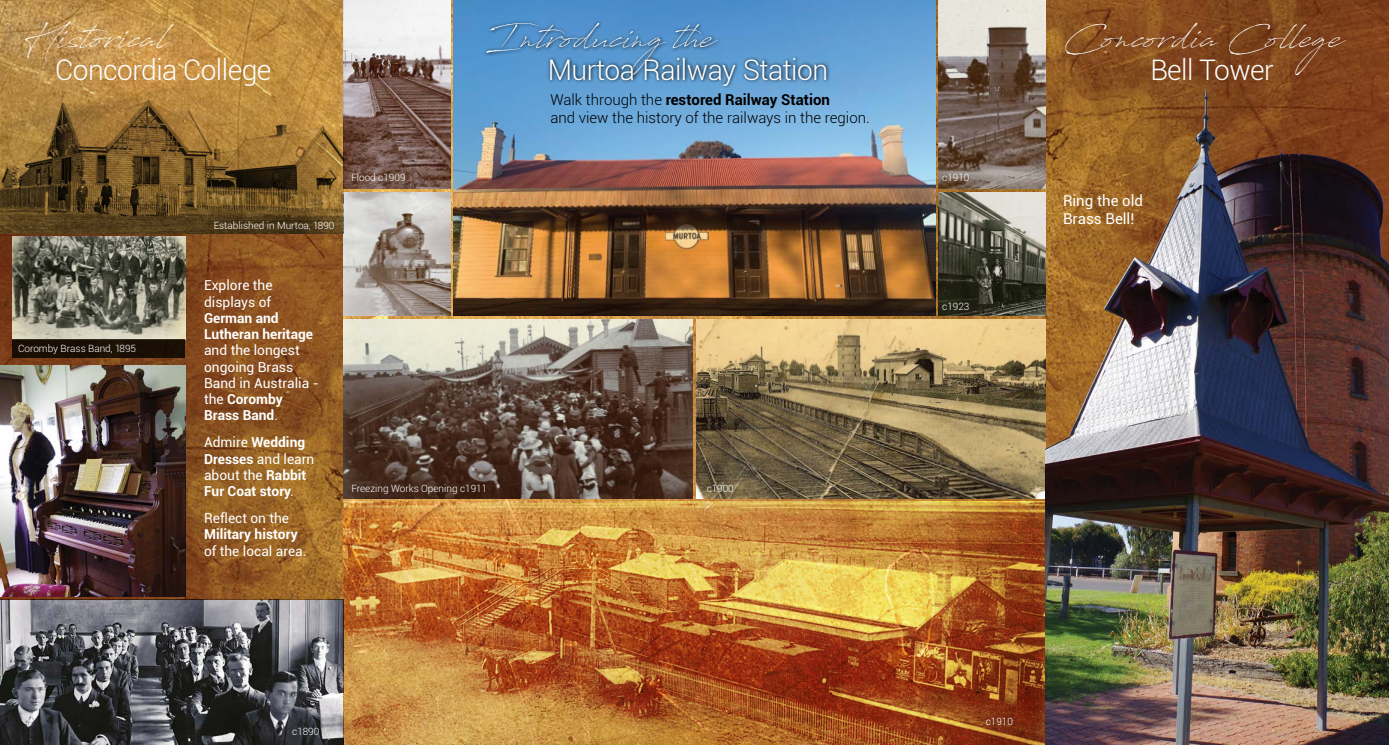
<style>
.page{position:relative;width:1389px;height:745px;background:#fff}
.page>*{position:absolute;margin:0;border:0;box-sizing:border-box;transform-origin:0 0}
.t1{font:36.88px "Antro Vectra";color:#fff}
.t2{font:300 28.25px "Roboto";letter-spacing:-.02em;color:#fff}
.t3{font:300 15px/18px "Roboto";color:#000}
.t4{font:15px/18px "Roboto";color:#fff}
.t5{font:13.75px/16.2px "Roboto";color:#fff}
.t6{font:700 13.75px/16.2px "Roboto";color:#fff}
.t7{font:300 10px "Roboto";color:#fff}
.s1{font-weight:700}
.s2{font-weight:400}
</style>
<div class="page">
<img style="left:0;top:0;width:1389px;height:744px">
<img style="left:344px;top:501px;width:701px;height:243px">
<img style="left:454px;top:0;width:481px;height:315px">
<img style="left:344px;top:0;width:106px;height:189px">
<img style="left:939px;top:0;width:106px;height:189px">
<img style="left:344px;top:192px;width:106px;height:123px">
<img style="left:939px;top:192px;width:106px;height:123px">
<img style="left:344px;top:319px;width:349px;height:179px">
<img style="left:696px;top:319px;width:349px;height:179px">
<img style="left:13px;top:237px;width:172px;height:102px">
<div style="left:13px;top:339px;width:172px;height:19px;background:#1a0e04"></div>
<svg style="left:483px;top:20px;width:239px;height:60px;background:#4e8bc2"></svg>
<img style="left:1045px;top:90px;width:344px;height:654px">
<img style="left:0;top:365px;width:185px;height:230px">
<svg style="left:547px;top:56px;width:284px;height:33px;background:#5187b5"></svg>
<img style="left:0;top:0;width:344px;height:233px">
<h1 class="t1" style="left:23px;top:12px;width:145px">Historical</h1>
<h2 class="t2" style="left:55px;top:50px;width:218px">Concordia College</h2>
<h1 class="t1" style="left:485px;top:12px;width:229px">Introducingthe</h1>
<h1 class="t1" style="left:1063px;top:12px;width:286px">Concordia College</h1>
<h2 class="t2" style="left:548px;top:50px;width:282px">Murtoa Railway Station</h2>
<h2 class="t2" style="left:1150px;top:50px;width:125px">Bell Tower</h2>
<p class="t3" style="left:550px;top:90px;width:321px">Walk through the <span class="s1">restored Railway Station<br></span>and view the history of the railways in the region.</p>
<p class="t7" style="left:214px;top:218px;width:122px">Established in Murtoa, 1890</p>
<p class="t7" style="left:351px;top:171px;width:56px">Flood c1909</p>
<p class="t7" style="left:942px;top:171px;width:29px">c1910</p>
<p class="t4" style="left:1063px;top:191px;width:82px">Ring the old<br>Brass Bell!</p>
<p class="t7" style="left:18px;top:341px;width:120px">Coromby Brass Band, 1895</p>
<p class="t5" style="left:204px;top:276px;width:70px">Explore the displays of</p>
<p class="t6" style="left:204px;top:309px;width:111px">German and<br>Lutheran heritage</p>
<p class="t5" style="left:204px;top:341px;width:116px">and the longest ongoing Brass<br>Band in Australia - the <span class="s1">Coromby<br>Brass Band</span>.</p>
<p class="t6" style="left:204px;top:433px;width:112px"><span class="s2">Admire</span> Wedding<br>Dresses <span class="s2">and learn about the</span> Rabbit<br>Fur Coat story<span class="s2">.</span></p>
<p class="t5" style="left:204px;top:509px;width:87px">Reflect on the</p>
<p class="t6" style="left:204px;top:525px;width:95px">Military history</p>
<p class="t5" style="left:204px;top:541px;width:104px">of the local area.</p>
<p class="t7" style="left:351px;top:481px;width:138px">Freezing Works Opening c1911</p>
<p class="t7" style="left:707px;top:481px;width:29px">c1900</p>
<p class="t7" style="left:942px;top:300px;width:29px">c1923</p>
<p class="t7" style="left:292px;top:723px;width:29px">c1890</p>
<p class="t7" style="left:986px;top:714px;width:29px">c1910</p>
</div>
